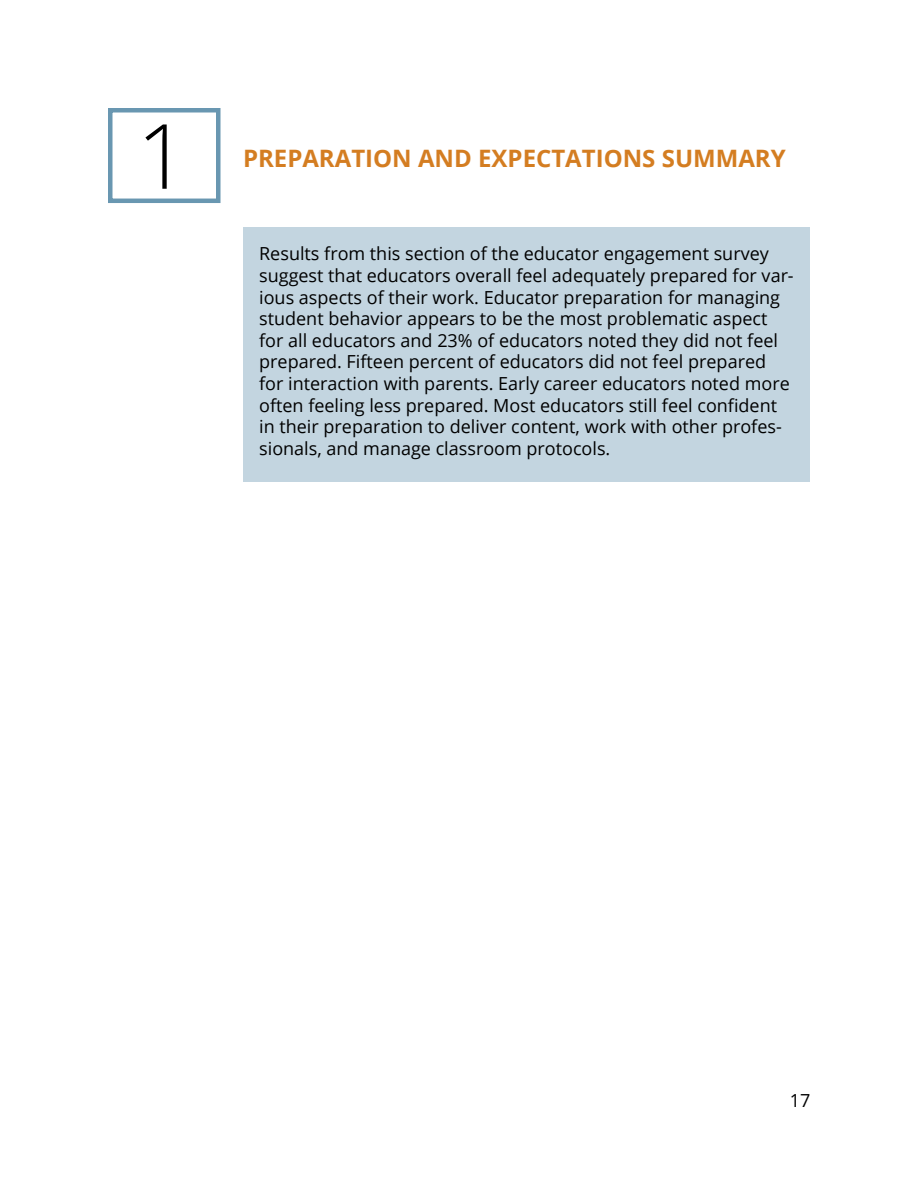
<style>
.page{position:relative;width:918px;height:1188px;background:#fff}
.page>*{position:absolute;margin:0;border:0;box-sizing:border-box;transform-origin:0 0}
.t1{font:300 90px "Open Sans";color:#000}
.t2{font:700 24px "Open Sans";color:#d47d21}
.t3{font:18px/21.6px "Open Sans";color:#000}
</style>
<div class="page">
<div style="left:108px;top:108px;width:112px;height:95px;border:4px solid #6997b1"></div>
<div style="left:243px;top:227px;width:567px;height:255px;background:#c3d5e0"></div>
<p class="t1" style="left:137px;top:94px;width:53px">1</p>
<h1 class="t2" style="left:243px;top:141px;width:544px">PREPARATION AND EXPECTATIONS SUMMARY</h1>
<p class="t3" style="left:259px;top:243px;width:536px">Results from this section of the educator engagement survey suggest that educators overall feel adequately prepared for var&shy;ious aspects of their work. Educator preparation for managing student behavior appears to be the most problematic aspect for all educators and 23% of educators noted they did not feel prepared. Fifteen percent of educators did not feel prepared for interaction with parents. Early career educators noted more often feeling less prepared. Most educators still feel confident in their preparation to deliver content, work with other profes&shy;sionals, and manage classroom protocols.</p>
<p class="t3" style="left:790px;top:1089px;width:22px">17</p>
</div>
